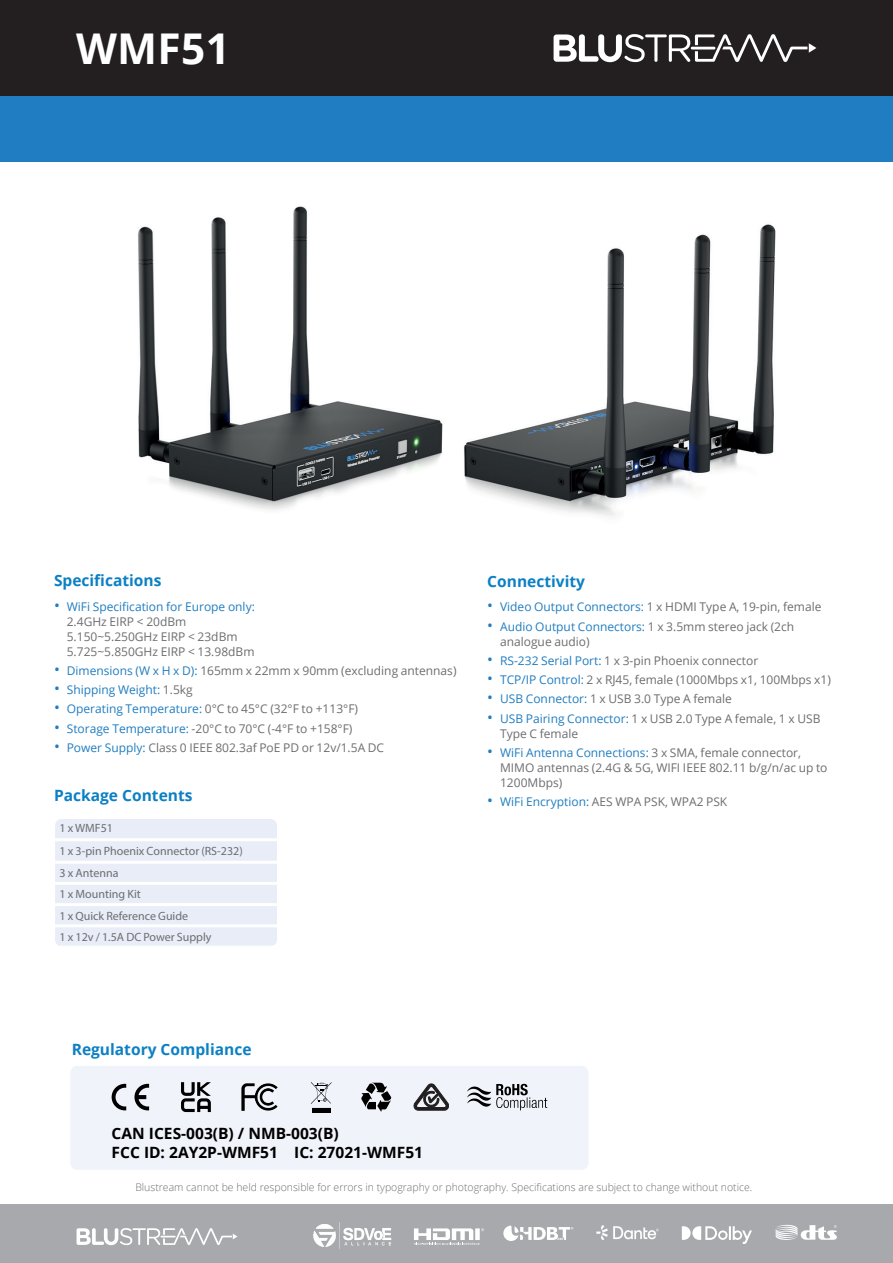
<style>
.page{position:relative;width:893px;height:1263px;background:#fff}
.page>*{position:absolute;margin:0;border:0;box-sizing:border-box;transform-origin:0 0}
.t1{font:700 42.45px "Open Sans";letter-spacing:.005em;color:#fff}
.t2{font:700 15.6px "Open Sans";color:#0c80c4}
.t3{font:700 15.6px/19.2px "Open Sans";color:#000001}
.t4{font:12px/15px "Open Sans";color:#6c6d70}
.t5{font:12px/22.5px "Myriad Pro";color:#6c6d70}
.t6{font:12px "Open Sans";color:#207dc1}
.t7{font:300 10.5px "Open Sans";color:#6c6d70}
.s1{font-size:15.6px;color:#207dc1}
.s2{color:#207dc1}
.s3{font-size:15.6px}
.s4{color:#6c6d70}
</style>
<div class="page">
<div style="left:0;top:96px;width:893px;height:66px;background:#207dc1"></div>
<div style="left:0;top:1205px;width:893px;height:58px;background:#a8a9ad"></div>
<svg style="left:77px;top:1228px;width:160px;height:18px"></svg>
<svg style="left:503px;top:1225px;width:70px;height:16px"></svg>
<svg style="left:414px;top:1228px;width:70px;height:17px"></svg>
<img style="left:596px;top:1225px;width:63px;height:15px">
<svg style="left:682px;top:1226px;width:70px;height:18px"></svg>
<svg style="left:776px;top:1225px;width:61px;height:15px"></svg>
<div style="left:0;top:0;width:893px;height:102px;background:#231f20"></div>
<div style="left:0;top:96px;width:893px;height:31px;background:#207dc1"></div>
<svg style="left:554px;top:34px;width:262px;height:29px"></svg>
<svg style="left:55px;top:819px;width:222px;height:126px;background:#eaeff7"></svg>
<div style="left:70px;top:1066px;width:518px;height:104px;background:#f0f3f9"></div>
<img style="left:313px;top:1222px;width:78px;height:27px">
<img style="left:241px;top:1083px;width:42px;height:30px">
<svg style="left:361px;top:1083px;width:30px;height:28px"></svg>
<svg style="left:467px;top:1084px;width:80px;height:26px"></svg>
<svg style="left:112px;top:1084px;width:14px;height:26px"></svg>
<svg style="left:134px;top:1084px;width:15px;height:26px"></svg>
<svg style="left:181px;top:1082px;width:30px;height:30px"></svg>
<svg style="left:311px;top:1082px;width:21px;height:30px"></svg>
<svg style="left:414px;top:1084px;width:35px;height:26px"></svg>
<img style="left:464px;top:224px;width:312px;height:293px">
<img style="left:138px;top:206px;width:305px;height:304px">
<h1 class="t1" style="left:76px;top:19px;width:155px">WMF51</h1>
<h2 class="t2" style="left:54px;top:569px;width:109px">Specifications</h2>
<p class="t4" style="left:67px;top:598px;width:190px;text-indent:-13px"><span class="s1">•</span> <span class="s2">WiFi Specification for Europe only:<br></span>2.4GHz EIRP &lt; 20dBm<br>5.150~5.250GHz EIRP &lt; 23dBm<br>5.725~5.850GHz EIRP &lt; 13.98dBm</p>
<p class="t4" style="left:54px;top:663px;width:404px"><span class="s1">•</span> <span class="s2">Dimensions (W x H x D):</span> 165mm x 22mm x 90mm (excluding antennas)</p>
<p class="t6" style="left:54px;top:681px;width:140px"><span class="s3">•</span> Shipping Weight: <span class="s4">1.5kg</span></p>
<p class="t4" style="left:54px;top:701px;width:306px"><span class="s1">•</span> <span class="s2">Operating Temperature:</span> 0°C to 45°C (32°F to +113°F)</p>
<p class="t4" style="left:54px;top:720px;width:300px"><span class="s1">•</span> <span class="s2">Storage Temperature:</span> -20°C to 70°C (-4°F to +158°F)</p>
<p class="t4" style="left:54px;top:740px;width:332px"><span class="s1">•</span> <span class="s2">Power Supply:</span> Class 0 IEEE 802.3af PoE PD or 12v/1.5A DC</p>
<h2 class="t2" style="left:54px;top:785px;width:140px">Package Contents</h2>
<p class="t5" style="left:59px;top:817px;width:185px">1 x WMF51<br>1 x 3-pin Phoenix Connector (RS-232)<br>3 x Antenna</p>
<p class="t5" style="left:59px;top:884px;width:154px;line-height:21.1px">1 x Mounting Kit<br>1 x Quick Reference Guide<br>1 x 12v / 1.5A DC Power Supply</p>
<h2 class="t2" style="left:487px;top:570px;width:99px">Connectivity</h2>
<p class="t4" style="left:487px;top:599px;width:336px"><span class="s1">•</span> <span class="s2">Video Output Connectors:</span> 1 x HDMI Type A, 19-pin, female</p>
<p class="t4" style="left:500px;top:618px;width:296px;text-indent:-13px"><span class="s1">•</span> <span class="s2">Audio Output Connectors:</span> 1 x 3.5mm stereo jack (2ch analogue audio)</p>
<p class="t4" style="left:487px;top:653px;width:272px"><span class="s1">•</span> <span class="s2">RS-232 Serial Port:</span> 1 x 3-pin Phoenix connector</p>
<p class="t4" style="left:487px;top:672px;width:345px"><span class="s1">•</span> <span class="s2">TCP/IP Control:</span> 2 x RJ45, female (1000Mbps x1, 100Mbps x1)</p>
<p class="t4" style="left:487px;top:691px;width:246px"><span class="s1">•</span> <span class="s2">USB Connector:</span> 1 x USB 3.0 Type A female</p>
<p class="t4" style="left:500px;top:710px;width:322px;text-indent:-13px"><span class="s1">•</span> <span class="s2">USB Pairing Connector:</span> 1 x USB 2.0 Type A female, 1 x USB<br>Type C female</p>
<p class="t4" style="left:500px;top:745px;width:329px;text-indent:-13px"><span class="s1">•</span> <span class="s2">WiFi Antenna Connections:</span> 3 x SMA, female connector,<br>MIMO antennas (2.4G &amp; 5G, WIFI IEEE 802.11 b/g/n/ac up to<br>1200Mbps)</p>
<p class="t4" style="left:487px;top:794px;width:242px"><span class="s1">•</span> <span class="s2">WiFi Encryption:</span> AES WPA PSK, WPA2 PSK</p>
<h2 class="t2" style="left:72px;top:1038px;width:181px">Regulatory Compliance</h2>
<h2 class="t3" style="left:112px;top:1123px;width:313px">CAN ICES-003(B) / NMB-003(B)<br>FCC ID: 2AY2P-WMF51 IC: 27021-WMF51</h2>
<p class="t7" style="left:135px;top:1179px;width:619px">Blustream cannot be held responsible for errors in typography or photography. Specifications are subject to change without notice.</p>
</div>
